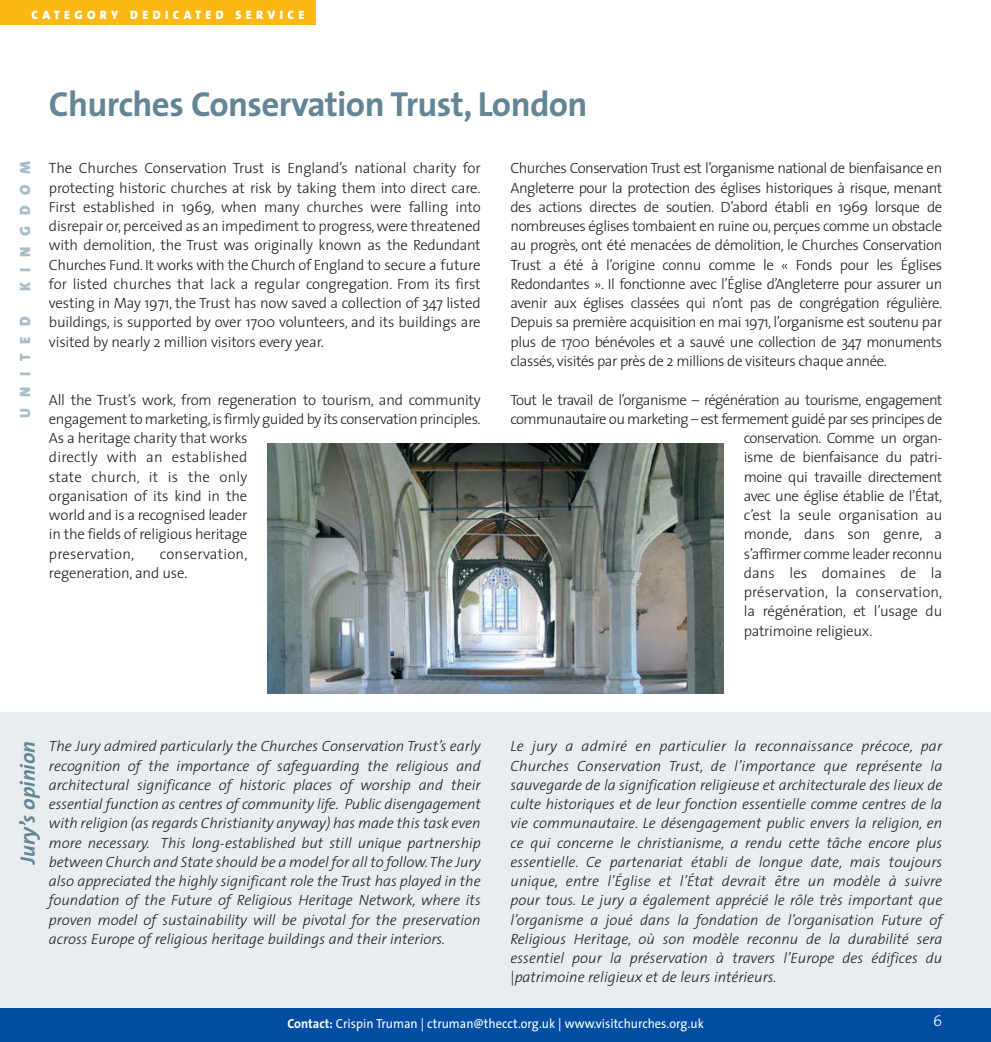
<style>
.page{position:relative;width:991px;height:1042px;background:#fff}
.page>*{position:absolute;margin:0;border:0;box-sizing:border-box;transform-origin:0 0}
.t1{font:700 35px "The Sans";letter-spacing:-.02em;color:#638595}
.t2{font:italic 700 21px "The Sans";color:#638595}
.t3{font:15.75px "The Sans Light Caps";color:#fff}
.t4{font:300 14.88px/19.2px "The Sans";letter-spacing:-.03em;color:#231f20;text-align:justify}
.t5{font:italic 300 14.88px/19.2px "The Sans";color:#231f20;text-align:justify}
.t6{font:300 14.88px/19.2px "The Sans";letter-spacing:-.01em;color:#231f20}
.t7{font:14.88px "The Sans Black Caps";letter-spacing:.71em;color:#a7bdc8}
.t8{font:13.12px "The Sans";color:#fff;scale:.95 1}
.t9{font:12.25px "The Sans Black Caps";letter-spacing:.355em;color:#fff}
.s1{font-weight:700}
</style>
<div class="page">
<div style="left:0;top:712px;width:990px;height:308px;background:#e8edf0"></div>
<div style="left:0;top:1008px;width:990px;height:33px;background:#034ea2"></div>
<div style="left:0;top:0;width:315px;height:25px;background:#fdb813"></div>
<img style="left:267px;top:443px;width:457px;height:250px">
<p class="t9" style="left:32px;top:8px;width:274px">CATEGORY DEDICATED SERVICE</p>
<h1 class="t1" style="left:49px;top:90px;width:540px">Churches Conservation Trust, London</h1>
<p class="t7" style="left:16px;top:291px;width:132px;rotate:-90deg">KINGDOM</p>
<p class="t4" style="left:49px;top:160px;width:433px">The Churches Conservation Trust is England’s national charity for protecting historic churches at risk by taking them into direct care.<br>First established in 1969, when many churches were falling into disrepair or, perceived as an impediment to progress, were threatened with demolition, the Trust was originally known as the Redundant Churches Fund. It works with the Church of England to secure a future for listed churches that lack a regular congregation. From its first vesting in May 1971, the Trust has now saved a collection of 347 listed buildings, is supported by over 1700 volunteers, and its buildings are visited by nearly 2 million visitors every year.</p>
<p class="t7" style="left:16px;top:418px;width:103px;rotate:-90deg">UNITED</p>
<p class="t4" style="left:49px;top:391px;width:433px">All the Trust’s work, from regeneration to tourism, and community engagement to marketing,is firmly guided by its conservation principles.</p>
<p class="t4" style="left:49px;top:430px;width:200px">As a heritage charity that works directly with an established state church, it is the only organisation of its kind in the world and is a recognised leader in the fields of religious heritage preservation,</p>
<p class="t6" style="left:49px;top:545px;width:200px;text-indent:111px">conservation, regeneration, and use.</p>
<p class="t4" style="left:510px;top:160px;width:433px">Churches Conservation Trust est l’organisme national de bienfaisance en Angleterre pour la protection des églises historiques à risque, menant des actions directes de soutien. D’abord établi en 1969 lorsque de nombreuses églises tombaient en ruine ou, perçues comme un obstacle au progrès, ont été menacées de démolition, le Churches Conservation Trust a été à l’origine connu comme le « Fonds pour les Églises Redondantes ». Il fonctionne avec l’Église d’Angleterre pour assurer un avenir aux églises classées qui n’ont pas de congrégation régulière.<br>Depuis sa première acquisition en mai 1971, l’organisme est soutenu par plus de 1700 bénévoles et a sauvé une collection de 347 monuments classés, visités par près de 2 millions de visiteurs chaque année.</p>
<p class="t4" style="left:510px;top:391px;width:433px">Tout le travail de l’organisme – régénération au tourisme, engagement communautaire ou marketing – est fermement guidé par ses principes de</p>
<p class="t4" style="left:743px;top:430px;width:200px">conservation. Comme un organ&shy;isme de bienfaisance du patri&shy;moine qui travaille directement avec une église établie de l’État, c’est la seule organisation au monde, dans son genre, a s’affirmer comme leader reconnu dans les domaines de la préservation, la conservation, la régénération, et l’usage du patrimoine religieux.</p>
<p class="t5" style="left:49px;top:738px;width:433px">The Jury admired particularly the Churches Conservation Trust’s early recognition of the importance of safeguarding the religious and architectural significance of historic places of worship and their essential function as centres of community life. Public disengagement with religion (as regards Christianity anyway) has made this task even more necessary. This long-established but still unique partnership between Church and State should be a model for all to follow.The Jury also appreciated the highly significant role the Trust has played in the foundation of the Future of Religious Heritage Network, where its proven model of sustainability will be pivotal for the preservation across Europe of religious heritage buildings and their interiors.</p>
<p class="t5" style="left:510px;top:738px;width:433px">Le jury a admiré en particulier la reconnaissance précoce, par Churches Conservation Trust, de l’importance que représente la sauvegarde de la signification religieuse et architecturale des lieux de culte historiques et de leur fonction essentielle comme centres de la vie communautaire. Le désengagement public envers la religion, en ce qui concerne le christianisme, a rendu cette tâche encore plus essentielle. Ce partenariat établi de longue date, mais toujours unique, entre l’Église et l’État devrait être un modèle à suivre pour tous. Le jury a également apprécié le rôle très important que l’organisme a joué dans la fondation de l’organisation Future of Religious Heritage, où son modèle reconnu de la durabilité sera essentiel pour la préservation à travers l’Europe des édifices du |patrimoine religieux et de leurs intérieurs.</p>
<h2 class="t2" style="left:20px;top:863px;width:124px;rotate:-90deg">Jury’s opinion</h2>
<p class="t8" style="left:287px;top:1018px;width:440px"><span class="s1">Contact:</span> Crispin Truman | ctruman@thecct.org.uk | www.visitchurches.org.uk</p>
<p class="t3" style="left:933px;top:1011px;width:11px">6</p>
</div>
